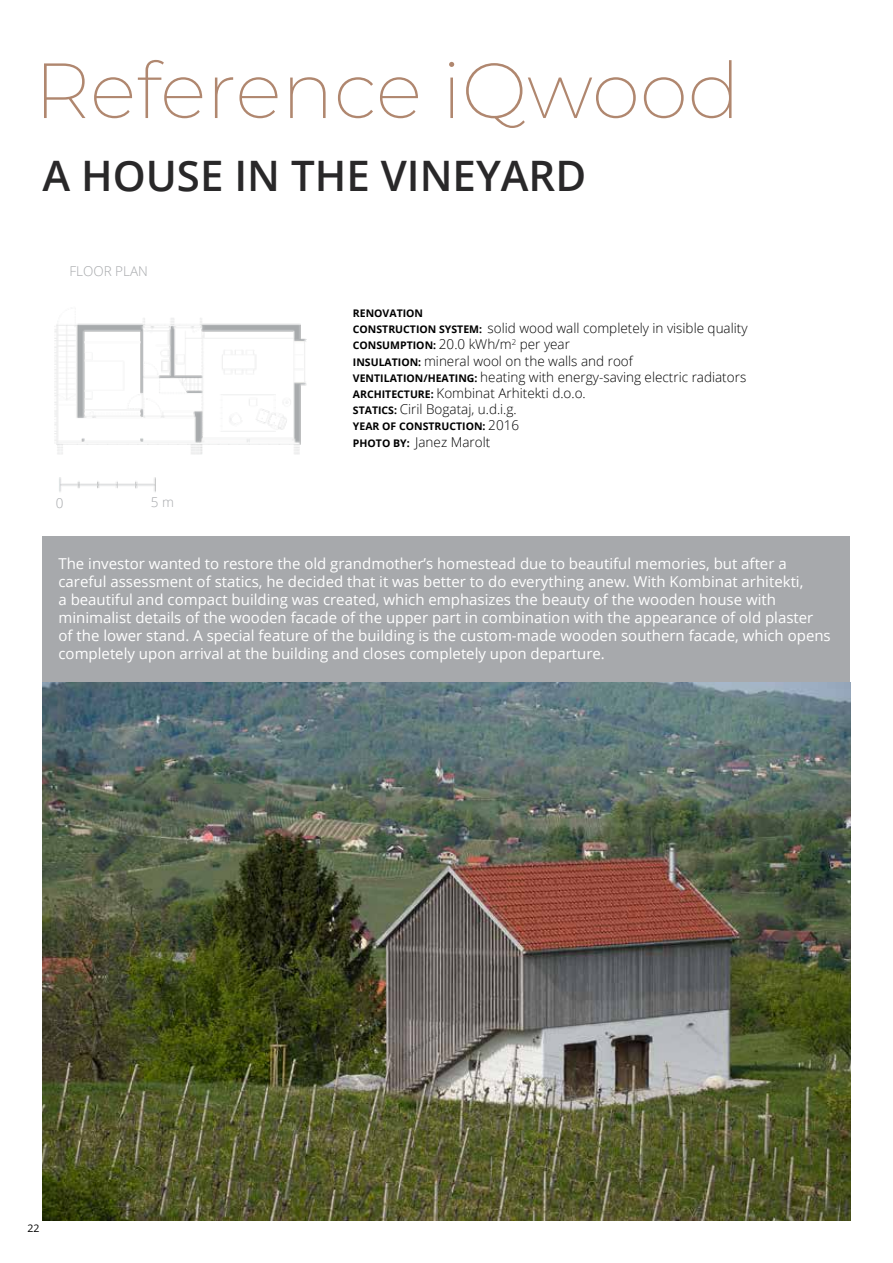
<style>
.page{position:relative;width:893px;height:1263px;background:#fff}
.page>*{position:absolute;margin:0;border:0;box-sizing:border-box;transform-origin:0 0}
.t1{font:200 78px "Montserrat";color:#b0876f}
.t2{font:600 42px "Open Sans";color:#292829}
.t3{font:15px/18px "Open Sans";color:#fff}
.t4{font:300 13.5px/16.2px "Open Sans";color:#000}
.t5{font:300 13.5px "Open Sans";color:#a7a9ac}
.t6{font:700 10.5px "Open Sans";color:#000}
.t7{font:10.5px "Open Sans";color:#000}
.s1{font-weight:700;font-size:10.5px}
.s2{font-weight:300;font-size:13.5px}
</style>
<div class="page">
<div style="left:43px;top:536px;width:807px;height:146px;background:#a7a9ac"></div>
<img style="left:43px;top:682px;width:807px;height:538px">
<img style="left:54px;top:318px;width:253px;height:174px">
<h1 class="t1" style="left:34px;top:38px;width:708px">Reference iQwood</h1>
<h2 class="t2" style="left:43px;top:146px;width:545px">A HOUSE IN THE VINEYARD</h2>
<p class="t5" style="left:69px;top:262px;width:80px">FLOOR PLAN</p>
<p class="t5" style="left:56px;top:494px;width:9px">0</p>
<p class="t5" style="left:151px;top:493px;width:25px">5 m</p>
<p class="t6" style="left:353px;top:306px;width:72px">RENOVATION</p>
<p class="t4" style="left:353px;top:320px;width:396px"><span class="s1">CONSTRUCTION SYSTEM:</span> solid wood wall completely in visible quality <span class="s1">CONSUMPTION:</span> 20.0 kWh/m<sup>2</sup> per year<br><span class="s1">INSULATION:</span> mineral wool on the walls and roof <span class="s1">VENTILATION/HEATING:</span> heating with energy-saving electric radiators <span class="s1">ARCHITECTURE:</span> Kombinat Arhitekti d.o.o.<br><span class="s1">STATICS:</span> Ciril Bogataj, u.d.i.g.</p>
<p class="t6" style="left:353px;top:419px;width:168px">YEAR OF CONSTRUCTION: <span class="s2">2016</span></p>
<p class="t4" style="left:353px;top:433px;width:139px"><span class="s1">PHOTO BY:</span> Janez Marolt</p>
<p class="t3" style="left:58px;top:554px;width:774px">The investor wanted to restore the old grandmother’s homestead due to beautiful memories, but after a careful assessment of statics, he decided that it was better to do everything anew. With Kombinat arhitekti,<br>a beautiful and compact building was created, which emphasizes the beauty of the wooden house with minimalist details of the wooden facade of the upper part in combination with the appearance of old plaster of the lower stand. A special feature of the building is the custom-made wooden southern facade, which opens completely upon arrival at the building and closes completely upon departure.</p>
<p class="t7" style="left:28px;top:1220px;width:14px">22</p>
</div>
